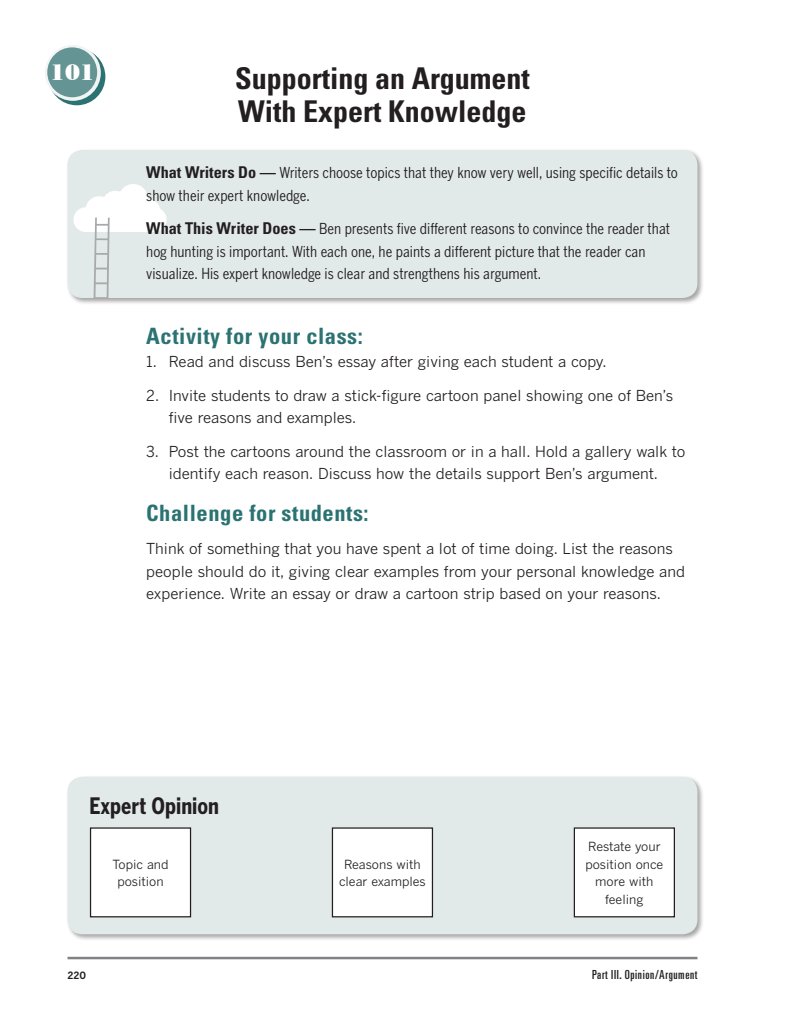
<style>
.page{position:relative;width:810px;height:1035px;background:#fff}
.page>*{position:absolute;margin:0;border:0;box-sizing:border-box;transform-origin:0 0}
.t1{font:700 condensed 30px/32.5px "Univers LT Std";color:#231f20}
.t2{font:700 condensed 22.5px "Univers LT Std";letter-spacing:.025em;color:#2a7372}
.t3{font:700 22.5px "Benton Gothic Cond";color:#231f20}
.t4{font:22.5px "Poster Bodoni BT";color:#fff}
.t5{font:15px/22.5px "Benton Gothic";color:#231f20}
.t6{font:15px/22.5px "Benton Gothic Cond";color:#231f20}
.t7{font:12.5px/17.5px "Benton Gothic";color:#231f20;text-align:center}
.t8{font:ultra-condensed 12.5px "Univers LT Std";letter-spacing:.05em;color:#231f20}
.t9{font:700 10px "Benton Gothic";color:#231f20}
.s1{font-family:"Univers LT Std";font-weight:700;font-stretch:condensed;font-size:16.25px}
</style>
<div class="page">
<hr style="left:68px;top:957px;width:630px;height:2px;background:#808285">
<div style="left:66px;top:148px;width:639px;height:157px;background:#231f20;opacity:.4"></div>
<div style="left:68px;top:150px;width:630px;height:148px;background:#e2e9e9;border-radius:15px"></div>
<div style="left:66px;top:775px;width:639px;height:166px;background:#231f20;opacity:.4"></div>
<div style="left:68px;top:777px;width:630px;height:157px;background:#e2e9e9;border-radius:15px"></div>
<div style="left:91px;top:828px;width:100px;height:89px;background:#fff"></div>
<div style="left:90px;top:827px;width:101px;height:90px;border:1px solid #231f20"></div>
<div style="left:332px;top:828px;width:100px;height:89px;background:#fff"></div>
<div style="left:332px;top:827px;width:101px;height:90px;border:1px solid #231f20"></div>
<div style="left:574px;top:828px;width:100px;height:89px;background:#fff"></div>
<div style="left:574px;top:827px;width:101px;height:90px;border:1px solid #231f20"></div>
<svg style="left:73px;top:184px;width:94px;height:115px"></svg>
<div style="left:48px;top:48px;width:57px;height:57px;background:#2a7372;border-radius:50%"></div>
<svg style="left:45px;top:45px;width:56px;height:56px"></svg>
<div style="left:47px;top:47px;width:50px;height:50px;background:#649493;border-radius:50%"></div>
<p class="t4" style="left:50px;top:58px;width:46px">101</p>
<p class="t1" style="left:235px;top:62px;width:296px">Supporting an Argument<br>With Expert Knowledge</p>
<p class="t6" style="left:146px;top:161px;width:533px"><span class="s1">What Writers Do —</span> Writers choose topics that they know very well, using specific details to show their expert knowledge.</p>
<p class="t6" style="left:146px;top:217px;width:525px"><span class="s1">What This Writer Does —</span> Ben presents five different reasons to convince the reader that hog hunting is important. With each one, he paints a different picture that the reader can visualize. His expert knowledge is clear and strengthens his argument.</p>
<p class="t2" style="left:146px;top:322px;width:218px">Activity for your class:</p>
<p class="t5" style="left:146px;top:350px;width:462px">1. Read and discuss Ben’s essay after giving each student a copy.</p>
<p class="t5" style="left:169px;top:384px;width:506px;text-indent:-22px">2. Invite students to draw a stick-figure cartoon panel showing one of Ben’s five reasons and examples.</p>
<p class="t5" style="left:146px;top:440px;width:541px;text-align:center">3. Post the cartoons around the classroom or in a hall. Hold a gallery walk to identify each reason. Discuss how the details support Ben’s argument.</p>
<p class="t2" style="left:146px;top:499px;width:224px">Challenge for students:</p>
<p class="t5" style="left:146px;top:537px;width:540px">Think of something that you have spent a lot of time doing. List the reasons people should do it, giving clear examples from your personal knowledge and experience. Write an essay or draw a cartoon strip based on your reasons.</p>
<p class="t3" style="left:89px;top:792px;width:131px">Expert Opinion</p>
<p class="t7" style="left:112px;top:855px;width:58px">Topic and position</p>
<p class="t7" style="left:339px;top:855px;width:88px">Reasons with clear examples</p>
<p class="t7" style="left:585px;top:838px;width:79px">Restate your position once more with feeling</p>
<p class="t9" style="left:68px;top:969px;width:20px">220</p>
<p class="t8" style="left:592px;top:967px;width:107px">Part III. Opinion/Argument</p>
</div>
